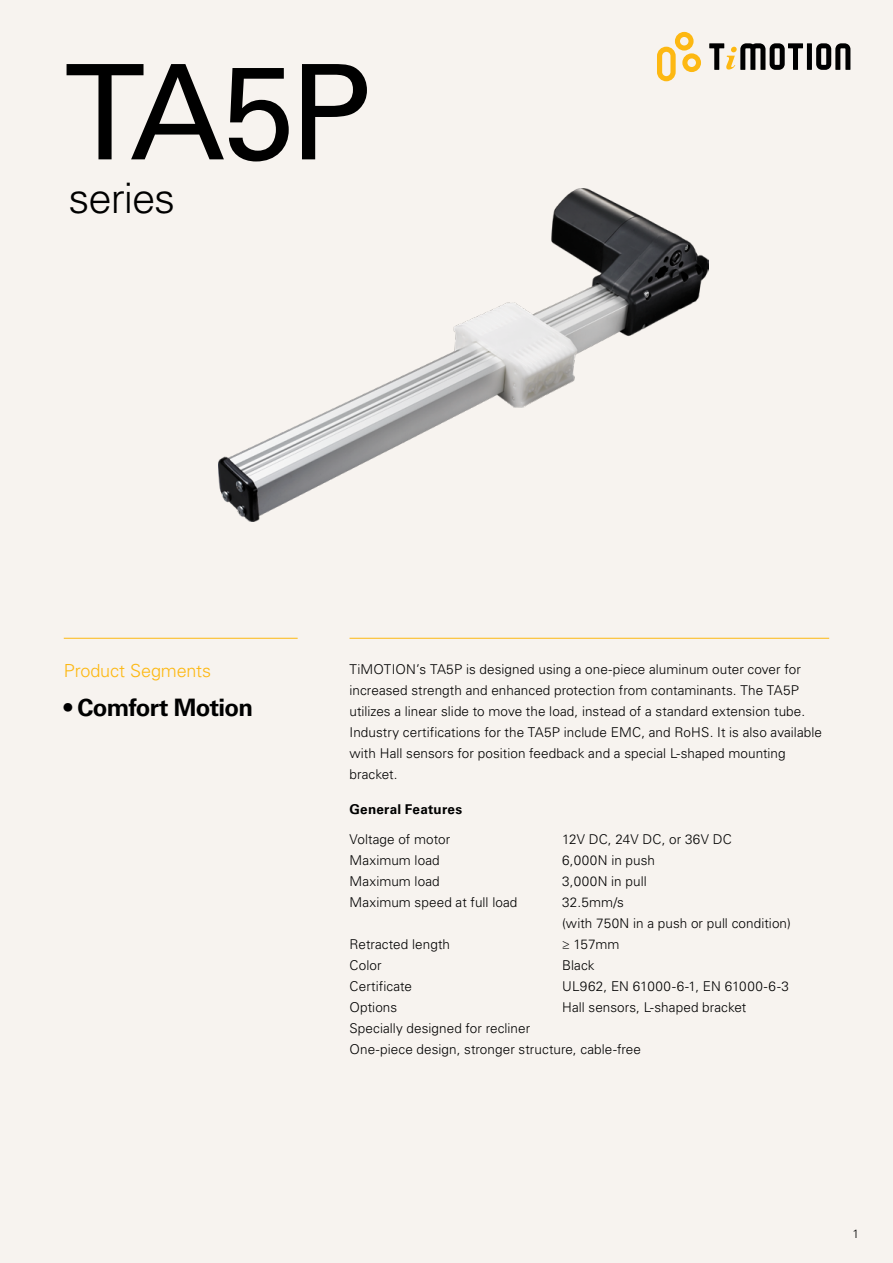
<style>
.page{position:relative;width:893px;height:1263px;background:#f7f3ef}
.page>*{position:absolute;margin:0;border:0;box-sizing:border-box;transform-origin:0 0}
.t1{font:132px "Univers LT Std";color:#000}
.t2{font:300 42px "Univers LT Std";letter-spacing:-.025em;color:#000}
.t3{font:700 24px "Univers LT Std";letter-spacing:-.03em;color:#000}
.t4{font:300 18px "Univers LT Std";letter-spacing:-.005em;color:#fdb812}
.t5{font:300 13.5px/21px "Univers LT Std";letter-spacing:.005em;color:#000}
.t6{font:700 13.5px "Univers LT Std";letter-spacing:.015em;color:#000}
.t7{font:300 12px "Univers LT Std";color:#000}
</style>
<div class="page">
<svg style="left:657px;top:32px;width:44px;height:49px"></svg>
<div style="left:807px;top:43px;width:5px;height:27px;background:#000"></div>
<svg style="left:816px;top:43px;width:34px;height:27px"></svg>
<svg style="left:709px;top:43px;width:94px;height:27px"></svg>
<hr style="left:350px;top:638px;width:479px;height:1px;background:#fdb812">
<hr style="left:64px;top:638px;width:234px;height:1px;background:#fdb812">
<img style="left:218px;top:188px;width:491px;height:334px">
<h1 class="t1" style="left:64px;top:34px;width:309px">TA5P</h1>
<h2 class="t2" style="left:69px;top:173px;width:108px">series</h2>
<h3 class="t4" style="left:64px;top:660px;width:149px">Product Segments</h3>
<h3 class="t3" style="left:64px;top:693px;width:191px">• Comfort Motion</h3>
<p class="t5" style="left:350px;top:659px;width:474px">TiMOTION’s TA5P is designed using a one-piece aluminum outer cover for increased strength and enhanced protection from contaminants. The TA5P utilizes a linear slide to move the load, instead of a standard extension tube.<br>Industry certifications for the TA5P include EMC, and RoHS. It is also available with Hall sensors for position feedback and a special L-shaped mounting bracket.</p>
<p class="t6" style="left:350px;top:801px;width:114px">General Features</p>
<p class="t5" style="left:350px;top:828px;width:102px">Voltage of motor</p>
<p class="t5" style="left:562px;top:828px;width:171px">12V DC, 24V DC, or 36V DC</p>
<p class="t5" style="left:350px;top:849px;width:92px">Maximum load</p>
<p class="t5" style="left:562px;top:849px;width:94px">6,000N in push</p>
<p class="t5" style="left:350px;top:870px;width:92px">Maximum load</p>
<p class="t5" style="left:562px;top:870px;width:86px">3,000N in pull</p>
<p class="t5" style="left:350px;top:891px;width:169px">Maximum speed at full load</p>
<p class="t5" style="left:562px;top:891px;width:230px">32.5mm/s<br>(with 750N in a push or pull condition)</p>
<p class="t5" style="left:350px;top:933px;width:102px">Retracted length</p>
<p class="t5" style="left:562px;top:933px;width:59px">≥ 157mm</p>
<p class="t5" style="left:350px;top:954px;width:34px">Color</p>
<p class="t5" style="left:562px;top:954px;width:34px">Black</p>
<p class="t5" style="left:350px;top:975px;width:64px">Certificate</p>
<p class="t5" style="left:562px;top:975px;width:228px">UL962, EN 61000-6-1, EN 61000-6-3</p>
<p class="t5" style="left:350px;top:996px;width:49px">Options</p>
<p class="t5" style="left:562px;top:996px;width:186px">Hall sensors, L-shaped bracket</p>
<p class="t5" style="left:350px;top:1017px;width:293px">Specially designed for recliner<br>One-piece design, stronger structure, cable-free</p>
<p class="t7" style="left:852px;top:1226px;width:8px">1</p>
</div>
